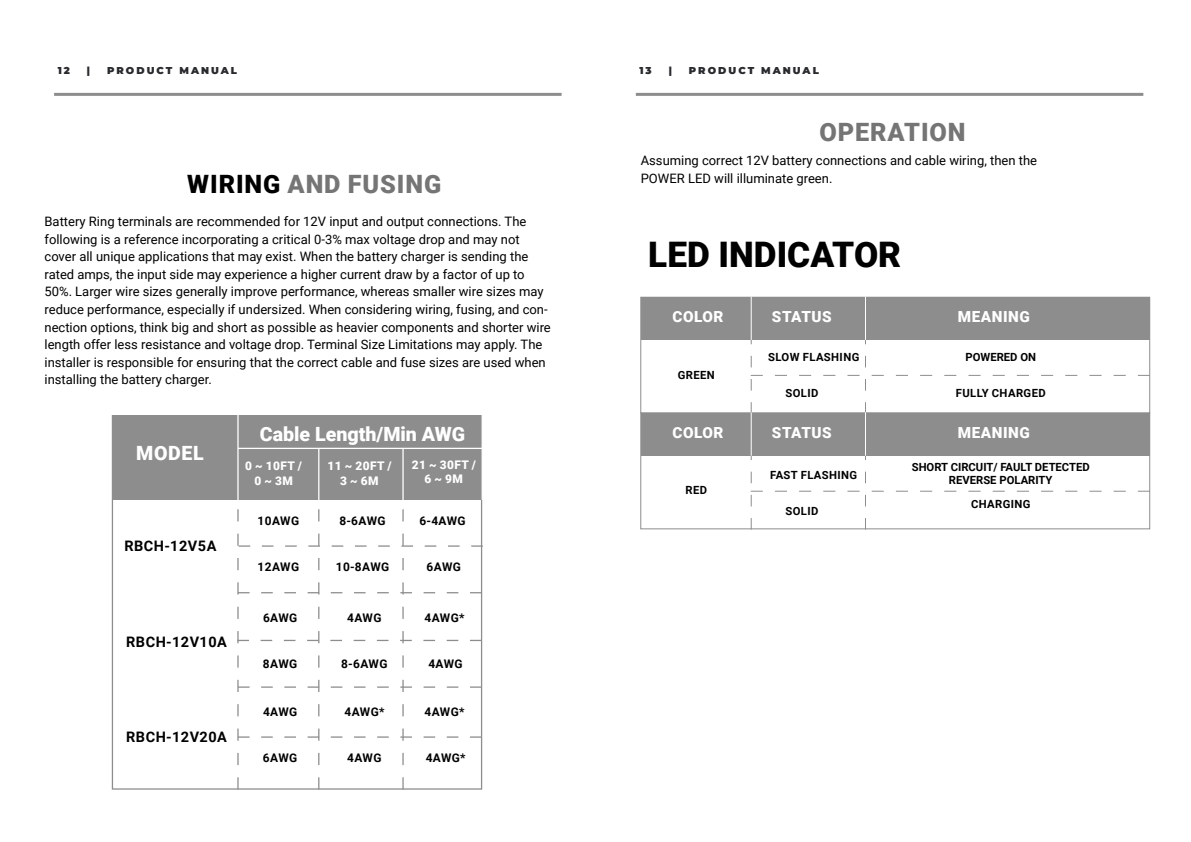
<style>
.page{position:relative;width:1191px;height:842px;background:#fff}
.page>*{position:absolute;margin:0;border:0;box-sizing:border-box;transform-origin:0 0}
.t1{font:900 35.2px "Roboto";color:#000}
.t2{font:900 25.3px "Roboto";letter-spacing:.035em;color:#767576}
.t3{font:900 19.6px "Roboto";color:#fff}
.t4{font:900 15.3px "Roboto";letter-spacing:.035em;color:#fff}
.t5{font:700 14.5px "Roboto";letter-spacing:.035em;color:#000}
.t6{font:13px/17.6px "Roboto";color:#000}
.t7{font:700 11.9px "Roboto";letter-spacing:.035em;color:#000}
.t8{font:900 11.9px/14.3px "Roboto";letter-spacing:.035em;color:#fff;text-align:center}
.t9{font:700 11.3px "Roboto";letter-spacing:.035em;color:#000}
.t10{font:700 11.3px/13.5px "Roboto";color:#000;text-align:center}
.t11{font:900 10px "Montserrat";letter-spacing:.2em;color:#292a2e}
.s1{color:#000}
</style>
<div class="page">
<div style="left:111px;top:416px;width:370px;height:84px;background:#8d8d8d"></div>
<hr style="left:237px;top:415px;width:2px;height:85px;background:#fff">
<hr style="left:238px;top:448px;width:244px;height:1px;background:#fff">
<svg style="left:237px;top:485px;width:246px;height:304px"></svg>
<hr style="left:110px;top:415px;width:2px;height:85px;background:#fff">
<hr style="left:318px;top:448px;width:1px;height:53px;background:#fff">
<hr style="left:402px;top:448px;width:2px;height:53px;background:#fff">
<hr style="left:481px;top:414px;width:2px;height:86px;background:#fff">
<div style="left:641px;top:297px;width:508px;height:43px;background:#8d8d8d"></div>
<div style="left:641px;top:413px;width:508px;height:43px;background:#8d8d8d"></div>
<div style="left:640px;top:297px;width:510px;height:116px;border:1px solid #8d8d8d"></div>
<svg style="left:750px;top:309px;width:400px;height:105px"></svg>
<svg style="left:750px;top:425px;width:400px;height:105px"></svg>
<hr style="left:750px;top:296px;width:1px;height:44px;background:#fff">
<hr style="left:750px;top:412px;width:1px;height:44px;background:#fff">
<hr style="left:865px;top:296px;width:1px;height:44px;background:#fff">
<hr style="left:865px;top:412px;width:1px;height:44px;background:#fff">
<hr style="left:54px;top:93px;width:507px;height:3px;background:#8d8d8d">
<hr style="left:636px;top:93px;width:507px;height:3px;background:#8d8d8d">
<p class="t11" style="left:58px;top:62px;width:14px">12</p>
<p class="t11" style="left:87px;top:62px;width:5px">|</p>
<p class="t11" style="left:107px;top:62px;width:131px">PRODUCT MANUAL</p>
<p class="t11" style="left:639px;top:62px;width:14px">13</p>
<p class="t11" style="left:669px;top:62px;width:5px">|</p>
<p class="t11" style="left:689px;top:62px;width:131px">PRODUCT MANUAL</p>
<h2 class="t2" style="left:187px;top:166px;width:255px"><span class="s1">WIRING</span> AND FUSING</h2>
<p class="t6" style="left:45px;top:212px;width:508px">Battery Ring terminals are recommended for 12V input and output connections. The following is a reference incorporating a critical 0-3% max voltage drop and may not cover all unique applications that may exist. When the battery charger is sending the rated amps, the input side may experience a higher current draw by a factor of up to 50%. Larger wire sizes generally improve performance, whereas smaller wire sizes may reduce performance, especially if undersized. When considering wiring, fusing, and con&shy;nection options, think big and short as possible as heavier components and shorter wire length offer less resistance and voltage drop. Terminal Size Limitations may apply. The installer is responsible for ensuring that the correct cable and fuse sizes are used when installing the battery charger.</p>
<h3 class="t3" style="left:136px;top:439px;width:69px">MODEL</h3>
<p class="t5" style="left:124px;top:535px;width:93px">RBCH-12V5A</p>
<p class="t5" style="left:126px;top:632px;width:102px">RBCH-12V10A</p>
<p class="t5" style="left:126px;top:726px;width:102px">RBCH-12V20A</p>
<h3 class="t3" style="left:260px;top:420px;width:207px">Cable Length/Min AWG</h3>
<p class="t8" style="left:245px;top:458px;width:58px">0 ~ 10FT /<br>0 ~ 3M</p>
<p class="t8" style="left:327px;top:458px;width:66px">11 ~ 20FT /<br>3 ~ 6M</p>
<p class="t8" style="left:412px;top:457px;width:66px">21 ~ 30FT /<br>6 ~ 9M</p>
<p class="t7" style="left:258px;top:512px;width:43px">10AWG</p>
<p class="t7" style="left:339px;top:512px;width:48px">8-6AWG</p>
<p class="t7" style="left:419px;top:512px;width:48px">6-4AWG</p>
<p class="t7" style="left:257px;top:559px;width:43px">12AWG</p>
<p class="t7" style="left:336px;top:559px;width:55px">10-8AWG</p>
<p class="t7" style="left:426px;top:559px;width:36px">6AWG</p>
<p class="t7" style="left:263px;top:609px;width:36px">6AWG</p>
<p class="t7" style="left:347px;top:609px;width:36px">4AWG</p>
<p class="t7" style="left:424px;top:609px;width:41px">4AWG*</p>
<p class="t7" style="left:263px;top:656px;width:36px">8AWG</p>
<p class="t7" style="left:341px;top:656px;width:48px">8-6AWG</p>
<p class="t7" style="left:428px;top:656px;width:36px">4AWG</p>
<p class="t7" style="left:263px;top:703px;width:36px">4AWG</p>
<p class="t7" style="left:344px;top:703px;width:41px">4AWG*</p>
<p class="t7" style="left:424px;top:703px;width:41px">4AWG*</p>
<p class="t7" style="left:263px;top:750px;width:36px">6AWG</p>
<p class="t7" style="left:347px;top:750px;width:36px">4AWG</p>
<p class="t7" style="left:426px;top:750px;width:41px">4AWG*</p>
<h2 class="t2" style="left:819px;top:114px;width:148px">OPERATION</h2>
<p class="t6" style="left:641px;top:152px;width:398px">Assuming correct 12V battery connections and cable wiring, then the<br>POWER LED will illuminate green.</p>
<h1 class="t1" style="left:648px;top:230px;width:254px">LED INDICATOR</h1>
<p class="t4" style="left:672px;top:306px;width:52px">COLOR</p>
<p class="t9" style="left:678px;top:367px;width:39px">GREEN</p>
<p class="t4" style="left:672px;top:422px;width:52px">COLOR</p>
<p class="t9" style="left:685px;top:482px;width:23px">RED</p>
<p class="t4" style="left:772px;top:306px;width:61px">STATUS</p>
<p class="t9" style="left:768px;top:349px;width:93px">SLOW FLASHING</p>
<p class="t9" style="left:785px;top:385px;width:34px">SOLID</p>
<p class="t4" style="left:772px;top:422px;width:61px">STATUS</p>
<p class="t9" style="left:770px;top:467px;width:89px">FAST FLASHING</p>
<p class="t9" style="left:785px;top:503px;width:34px">SOLID</p>
<p class="t4" style="left:957px;top:306px;width:73px">MEANING</p>
<p class="t10" style="left:965px;top:350px;width:72px">POWERED ON</p>
<p class="t9" style="left:955px;top:385px;width:91px">FULLY CHARGED</p>
<p class="t4" style="left:957px;top:422px;width:73px">MEANING</p>
<p class="t10" style="left:911px;top:460px;width:179px">SHORT CIRCUIT/ FAULT DETECTED<br>REVERSE POLARITY</p>
<p class="t9" style="left:971px;top:496px;width:61px">CHARGING</p>
</div>
